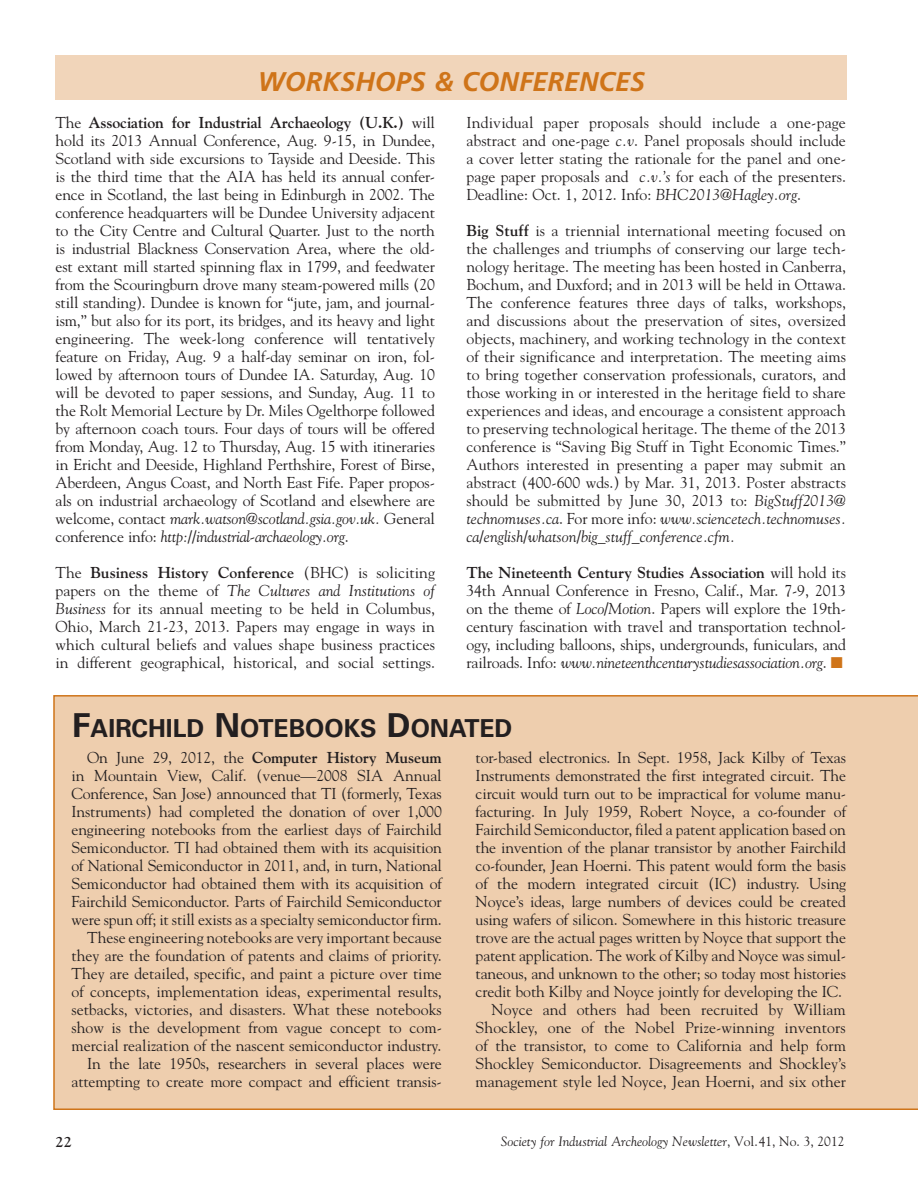
<style>
.page{position:relative;width:918px;height:1188px;background:#fff}
.page>*{position:absolute;margin:0;border:0;box-sizing:border-box;transform-origin:0 0}
.t1{font:italic 700 27px "Frutiger LT Std";color:#cf7419}
.t2{font:700 24.75px "Univers LT Std";color:#231f20}
.t3{font:15.75px/18px "Goudy Std";letter-spacing:-.01em;color:#231f20;text-align:justify}
.t4{font:700 15px "Goudy Std";color:#231f20}
.t5{font:italic 13.5px "Goudy Std";color:#231f20}
.s1{font-weight:700}
.s2{font-style:italic}
.s3{color:#cf7419}
.s4{font-size:33px}
.s5{font-style:normal}
</style>
<div class="page">
<div style="left:53px;top:695px;width:865px;height:415px;background:#eeceae"></div>
<div style="left:56px;top:56px;width:792px;height:44px;background:#f1d5ba"></div>
<h1 class="t1" style="left:258px;top:66px;width:389px">WORKSHOPS &amp; CONFERENCES</h1>
<p class="t3" style="left:56px;top:113px;width:381px">The <span class="s1">Association for Industrial Archaeology (U.K.)</span> will hold its 2013 Annual Conference, Aug. 9-15, in Dundee, Scotland with side excursions to Tayside and Deeside. This is the third time that the AIA has held its annual confer&shy;ence in Scotland, the last being in Edinburgh in 2002. The conference headquarters will be Dundee University adjacent to the City Centre and Cultural Quarter. Just to the north is industrial Blackness Conservation Area, where the old&shy;est extant mill started spinning flax in 1799, and feedwater from the Scouringburn drove many steam-powered mills (20 still standing). Dundee is known for “jute, jam, and journal&shy;ism,” but also for its port, its bridges, and its heavy and light engineering. The week-long conference will tentatively feature on Friday, Aug. 9 a half-day seminar on iron, fol&shy;lowed by afternoon tours of Dundee IA. Saturday, Aug. 10 will be devoted to paper sessions, and Sunday, Aug. 11 to the Rolt Memorial Lecture by Dr. Miles Ogelthorpe followed by afternoon coach tours. Four days of tours will be offered from Monday, Aug. 12 to Thursday, Aug. 15 with itineraries in Ericht and Deeside, Highland Perthshire, Forest of Birse, Aberdeen, Angus Coast, and North East Fife. Paper propos&shy;als on industrial archaeology of Scotland and elsewhere are welcome, contact <span class="s2">mark.watson@scotland.gsia.gov.uk.</span> General conference info: <span class="s2">http://industrial-archaeology.org</span>.</p>
<p class="t3" style="left:56px;top:563px;width:381px">The <span class="s1">Business History Conference</span> (BHC) is soliciting papers on the theme of <span class="s2">The Cultures and Institutions of Business</span> for its annual meeting to be held in Columbus, Ohio, March 21-23, 2013. Papers may engage in ways in which cultural beliefs and values shape business practices in different geographical, historical, and social settings.</p>
<p class="t3" style="left:466px;top:113px;width:381px">Individual paper proposals should include a one-page abstract and one-page <span class="s2">c.v</span>. Panel proposals should include a cover letter stating the rationale for the panel and one&shy;page paper proposals and <span class="s2">c.v.’s</span> for each of the presenters.<br>Deadline: Oct. 1, 2012. Info: <span class="s2">BHC2013@Hagley.org</span>.</p>
<p class="t3" style="left:466px;top:221px;width:381px"><span class="s1">Big Stuff</span> is a triennial international meeting focused on the challenges and triumphs of conserving our large tech&shy;nology heritage. The meeting has been hosted in Canberra, Bochum, and Duxford; and in 2013 will be held in Ottawa.<br>The conference features three days of talks, workshops, and discussions about the preservation of sites, oversized objects, machinery, and working technology in the context of their significance and interpretation. The meeting aims to bring together conservation professionals, curators, and those working in or interested in the heritage field to share experiences and ideas, and encourage a consistent approach to preserving technological heritage. The theme of the 2013 conference is “Saving Big Stuff in Tight Economic Times.” Authors interested in presenting a paper may submit an abstract (400-600 wds.) by Mar. 31, 2013. Poster abstracts should be submitted by June 30, 2013 to: <span class="s2">BigStuff2013@ technomuses.ca</span>. For more info: <span class="s2">www.sciencetech.technomuses. ca/english/whatson/big_stuff_conference.cfm.</span></p>
<p class="t3" style="left:466px;top:563px;width:381px"><span class="s1">The Nineteenth Century Studies Association</span> will hold its 34th Annual Conference in Fresno, Calif., Mar. 7-9, 2013 on the theme of <span class="s2">Loco/Motion</span>. Papers will explore the 19th&shy;century fascination with travel and transportation technol&shy;ogy, including balloons, ships, undergrounds, funiculars, and railroads. Info: <span class="s2">www.nineteenthcenturystudiesassociation.org</span>. <span class="s3">■</span></p>
<h2 class="t2" style="left:72px;top:714px;width:442px"><span class="s4">F</span>AIRCHILD <span class="s4">N</span>OTEBOOKS <span class="s4">D</span>ONATED</h2>
<p class="t3" style="left:72px;top:749px;width:372px;text-align:right">On June 29, 2012, the <span class="s1">Computer History Museum </span>in Mountain View, Calif. (venue—2008 SIA Annual Conference, San Jose) announced that TI (formerly, Texas Instruments) had completed the donation of over 1,000 engineering notebooks from the earliest days of Fairchild Semiconductor. TI had obtained them with its acquisition of National Semiconductor in 2011, and, in turn, National Semiconductor had obtained them with its acquisition of Fairchild Semiconductor. Parts of Fairchild Semiconductor were spun off; it still exists as a specialty semiconductor firm.<br>These engineering notebooks are very important because they are the foundation of patents and claims of priority.<br>They are detailed, specific, and paint a picture over time of concepts, implementation ideas, experimental results, setbacks, victories, and disasters. What these notebooks show is the development from vague concept to com&shy;mercial realization of the nascent semiconductor industry.<br>In the late 1950s, researchers in several places were attempting to create more compact and efficient transis-</p>
<p class="t3" style="left:476px;top:749px;width:372px;text-align:right">tor-based electronics. In Sept. 1958, Jack Kilby of Texas Instruments demonstrated the first integrated circuit. The circuit would turn out to be impractical for volume manu&shy;facturing. In July 1959, Robert Noyce, a co-founder of Fairchild Semiconductor, filed a patent application based on the invention of the planar transistor by another Fairchild co-founder, Jean Hoerni. This patent would form the basis of the modern integrated circuit (IC) industry. Using Noyce’s ideas, large numbers of devices could be created using wafers of silicon. Somewhere in this historic treasure trove are the actual pages written by Noyce that support the patent application. The work of Kilby and Noyce was simul&shy;taneous, and unknown to the other; so today most histories credit both Kilby and Noyce jointly for developing the IC.<br>Noyce and others had been recruited by William Shockley, one of the Nobel Prize-winning inventors of the transistor, to come to California and help form Shockley Semiconductor. Disagreements and Shockley’s management style led Noyce, Jean Hoerni, and six other</p>
<p class="t4" style="left:56px;top:1133px;width:18px">22</p>
<p class="t5" style="left:501px;top:1133px;width:345px">Society for Industrial Archeology Newsletter<span class="s5">, Vol.41, No. 3, 2012</span></p>
</div>
